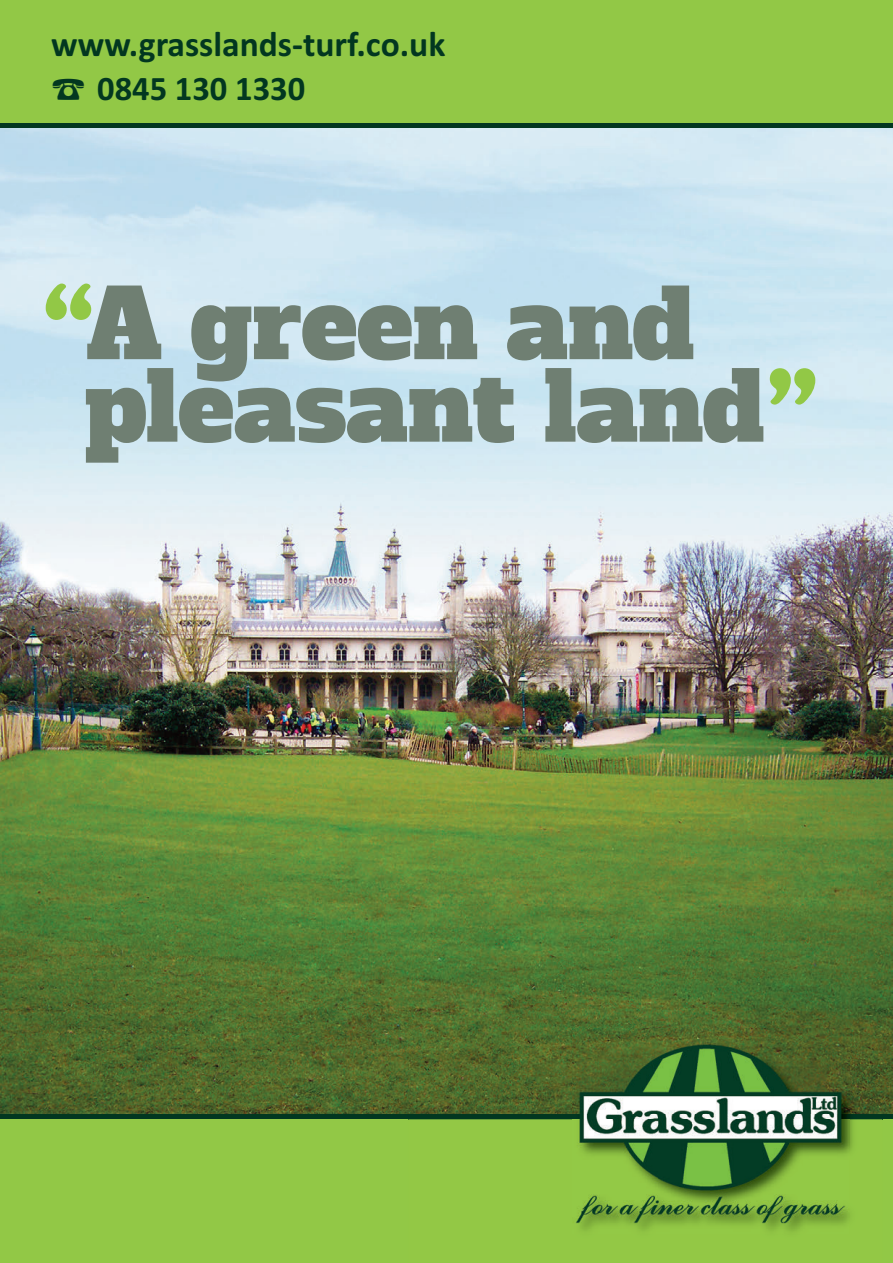
<style>
.page{position:relative;width:893px;height:1263px;background:#fff}
.page>*{position:absolute;margin:0;border:0;box-sizing:border-box;transform-origin:0 0}
.t1{font:94.65px/82.5px "Alfa Slab One";color:#6f7f72}
.t2{font:900 94.65px "Cooper";color:#92c846}
.t3{font:700 35.55px "Calibri";color:#023720}
.t4{font:700 34.5px "Calibri";color:#023720}
</style>
<div class="page">
<img style="left:0;top:128px;width:893px;height:986px">
<div style="left:0;top:1119px;width:893px;height:144px;background:#92c846"></div>
<svg style="left:0;top:122px;width:893px;height:6px;background:#1a4f26"></svg>
<div style="left:0;top:0;width:893px;height:122px;background:#92c846"></div>
<img style="left:408px;top:1020px;width:474px;height:94px">
<img style="left:849px;top:1114px;width:33px;height:5px">
<img style="left:408px;top:1114px;width:164px;height:5px">
<img style="left:408px;top:1119px;width:474px;height:99px">
<img style="left:572px;top:1029px;width:277px;height:203px">
<p class="t3" style="left:51px;top:23px;width:396px">www.grasslands-turf.co.uk</p>
<p class="t4" style="left:51px;top:68px;width:256px">☎ 0845 130 1330</p>
<h1 class="t2" style="left:42px;top:260px;width:54px">“</h1>
<h1 class="t1" style="left:86px;top:285px;width:680px">A green and pleasant land</h1>
<h1 class="t2" style="left:819px;top:428px;width:54px;rotate:-180deg">“</h1>
</div>
